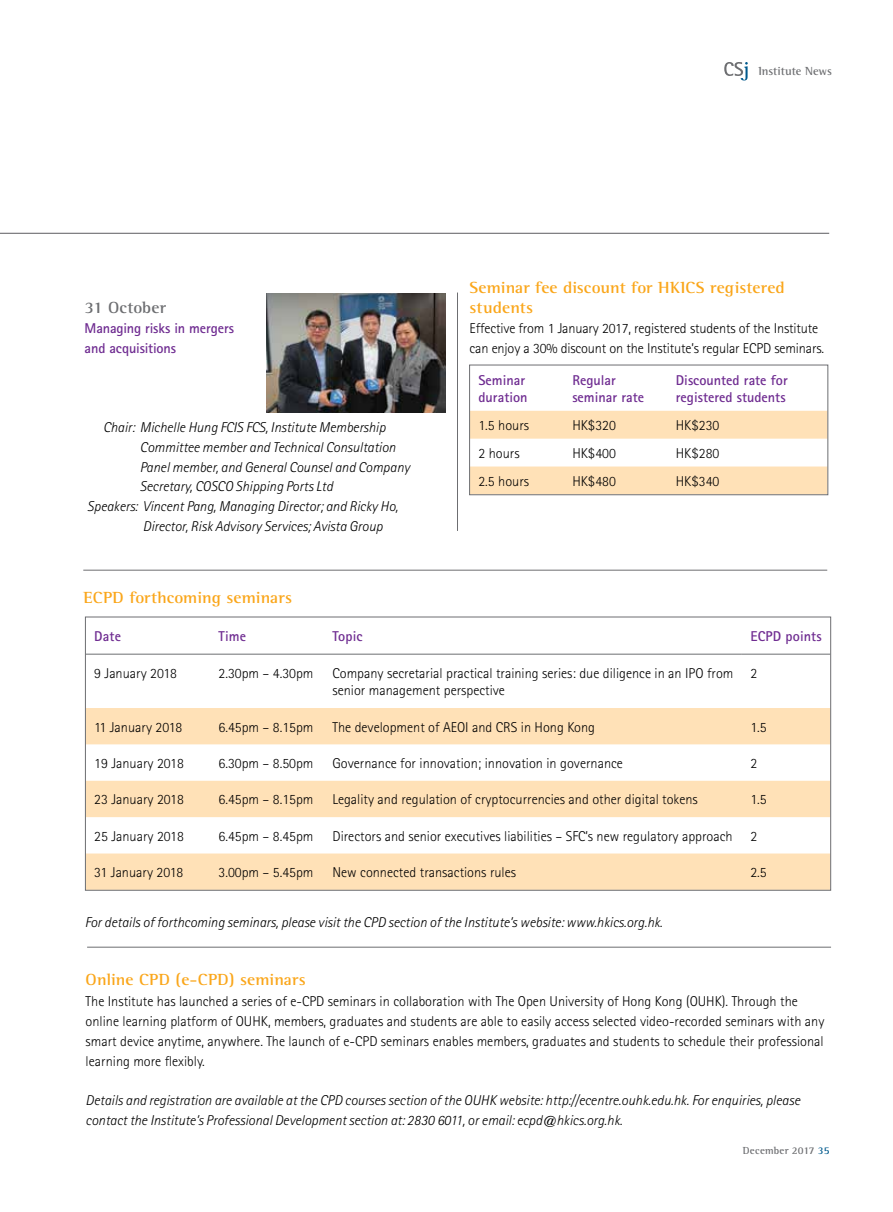
<style>
.page{position:relative;width:893px;height:1212px;background:#fff}
.page>*{position:absolute;margin:0;border:0;box-sizing:border-box;transform-origin:0 0}
.t1{font:700 16.5px/19.8px "Rotis Semi Serif";color:#faa61a;scale:1.05 1}
.t2{font:700 16.5px "Rotis Semi Serif";letter-spacing:.005em;color:#6d6e71;scale:1.05 1}
.t3{font:300 14.25px/19.8px "Rotis Sans Serif";color:#000}
.t4{font:italic 300 14.25px/19.8px "Rotis Sans Serif";color:#000}
.t5{font:700 14.25px/17.1px "Rotis Sans Serif";color:#6f2c91}
.t6{font:700 12px "Rotis Semi Serif";color:#6d6e71}
.t7{font:700 10.5px "Rotis Semi Serif";letter-spacing:.025em;color:#6d6e71}
.s1{color:#005a8d}
</style>
<div class="page">
<svg style="left:724px;top:62px;width:24px;height:18px"></svg>
<hr style="left:0;top:233px;width:829px;height:1px;background:#807f83">
<img style="left:266px;top:293px;width:179px;height:119px">
<hr style="left:457px;top:292px;width:1px;height:239px;background:#6d6e71">
<hr style="left:87px;top:947px;width:744px;height:1px;background:#6d6e71">
<hr style="left:83px;top:570px;width:744px;height:1px;background:#6d6e71">
<svg style="left:471px;top:411px;width:355px;height:82px"></svg>
<div style="left:469px;top:365px;width:359px;height:130px;border:1px solid #6d6e71"></div>
<svg style="left:87px;top:708px;width:742px;height:181px;fill:#ffe1b7"></svg>
<hr style="left:86px;top:654px;width:124px;height:1px;background:#6d6e71">
<hr style="left:210px;top:654px;width:114px;height:1px;background:#6d6e71">
<hr style="left:324px;top:654px;width:418px;height:1px;background:#6d6e71">
<hr style="left:742px;top:654px;width:88px;height:1px;background:#6d6e71">
<p class="t6" style="left:758px;top:64px;width:75px">Institute News</p>
<p class="t2" style="left:85px;top:298px;width:79px">31 October</p>
<p class="t5" style="left:85px;top:318px;width:151px;line-height:19.8px">Managing risks in mergers and acquisitions</p>
<p class="t4" style="left:103px;top:417px;width:284px">Chair: Michelle Hung FCIS FCS, Institute Membership</p>
<p class="t4" style="left:140px;top:437px;width:257px">Committee member and Technical Consultation</p>
<p class="t4" style="left:140px;top:457px;width:271px">Panel member, and General Counsel and Company</p>
<p class="t4" style="left:140px;top:477px;width:194px">Secretary, COSCO Shipping Ports Ltd</p>
<p class="t4" style="left:87px;top:497px;width:312px">Speakers: Vincent Pang, Managing Director; and Ricky Ho,</p>
<p class="t4" style="left:143px;top:516px;width:241px">Director, Risk Advisory Services; Avista Group</p>
<p class="t1" style="left:84px;top:587px;width:200px">ECPD forthcoming seminars</p>
<p class="t1" style="left:470px;top:278px;width:302px">Seminar fee discount for HKICS registered students</p>
<p class="t3" style="left:470px;top:318px;width:356px">Effective from 1 January 2017, registered students of the Institute can enjoy a 30% discount on the Institute’s regular ECPD seminars.</p>
<p class="t5" style="left:478px;top:371px;width:51px">Seminar duration</p>
<p class="t5" style="left:572px;top:371px;width:73px">Regular seminar rate</p>
<p class="t5" style="left:676px;top:371px;width:113px">Discounted rate for registered students</p>
<p class="t3" style="left:478px;top:415px;width:52px">1.5 hours</p>
<p class="t3" style="left:572px;top:415px;width:45px">HK$320</p>
<p class="t3" style="left:676px;top:415px;width:45px">HK$230</p>
<p class="t3" style="left:478px;top:443px;width:43px">2 hours</p>
<p class="t3" style="left:572px;top:443px;width:45px">HK$400</p>
<p class="t3" style="left:676px;top:443px;width:45px">HK$280</p>
<p class="t3" style="left:478px;top:471px;width:52px">2.5 hours</p>
<p class="t3" style="left:572px;top:471px;width:45px">HK$480</p>
<p class="t3" style="left:676px;top:471px;width:45px">HK$340</p>
<p class="t5" style="left:94px;top:628px;width:28px">Date</p>
<p class="t5" style="left:219px;top:628px;width:29px">Time</p>
<p class="t5" style="left:332px;top:628px;width:31px">Topic</p>
<p class="t5" style="left:750px;top:628px;width:73px">ECPD points</p>
<p class="t3" style="left:94px;top:663px;width:84px">9 January 2018</p>
<p class="t3" style="left:219px;top:663px;width:96px">2.30pm – 4.30pm</p>
<p class="t3" style="left:332px;top:665px;width:402px;line-height:17.1px">Company secretarial practical training series: due diligence in an IPO from senior management perspective</p>
<p class="t3" style="left:750px;top:663px;width:8px">2</p>
<p class="t3" style="left:94px;top:717px;width:90px">11 January 2018</p>
<p class="t3" style="left:219px;top:717px;width:96px">6.45pm – 8.15pm</p>
<p class="t3" style="left:332px;top:717px;width:264px">The development of AEOI and CRS in Hong Kong</p>
<p class="t3" style="left:750px;top:717px;width:18px">1.5</p>
<p class="t3" style="left:94px;top:753px;width:91px">19 January 2018</p>
<p class="t3" style="left:219px;top:753px;width:96px">6.30pm – 8.50pm</p>
<p class="t3" style="left:332px;top:753px;width:292px">Governance for innovation; innovation in governance</p>
<p class="t3" style="left:750px;top:753px;width:8px">2</p>
<p class="t3" style="left:94px;top:790px;width:91px">23 January 2018</p>
<p class="t3" style="left:219px;top:790px;width:96px">6.45pm – 8.15pm</p>
<p class="t3" style="left:332px;top:790px;width:367px">Legality and regulation of cryptocurrencies and other digital tokens</p>
<p class="t3" style="left:750px;top:790px;width:18px">1.5</p>
<p class="t3" style="left:94px;top:826px;width:91px">25 January 2018</p>
<p class="t3" style="left:219px;top:826px;width:96px">6.45pm – 8.45pm</p>
<p class="t3" style="left:332px;top:826px;width:426px">Directors and senior executives liabilities – SFC’s new regulatory approach 2</p>
<p class="t3" style="left:94px;top:862px;width:91px">31 January 2018</p>
<p class="t3" style="left:219px;top:862px;width:96px">3.00pm – 5.45pm</p>
<p class="t3" style="left:332px;top:862px;width:185px">New connected transactions rules</p>
<p class="t3" style="left:750px;top:862px;width:18px">2.5</p>
<p class="t4" style="left:85px;top:912px;width:579px">For details of forthcoming seminars, please visit the CPD section of the Institute’s website: www.hkics.org.hk.</p>
<p class="t1" style="left:86px;top:970px;width:211px">Online CPD (e-CPD) seminars</p>
<p class="t3" style="left:86px;top:991px;width:740px">The Institute has launched a series of e-CPD seminars in collaboration with The Open University of Hong Kong (OUHK). Through the online learning platform of OUHK, members, graduates and students are able to easily access selected video-recorded seminars with any smart device anytime, anywhere. The launch of e-CPD seminars enables members, graduates and students to schedule their professional learning more flexibly.</p>
<p class="t4" style="left:86px;top:1091px;width:716px">Details and registration are available at the CPD courses section of the OUHK website: http://ecentre.ouhk.edu.hk. For enquiries, please contact the Institute’s Professional Development section at: 2830 6011, or email: ecpd@hkics.org.hk.</p>
<p class="t7" style="left:743px;top:1144px;width:88px">December 2017 <span class="s1">35</span></p>
</div>
